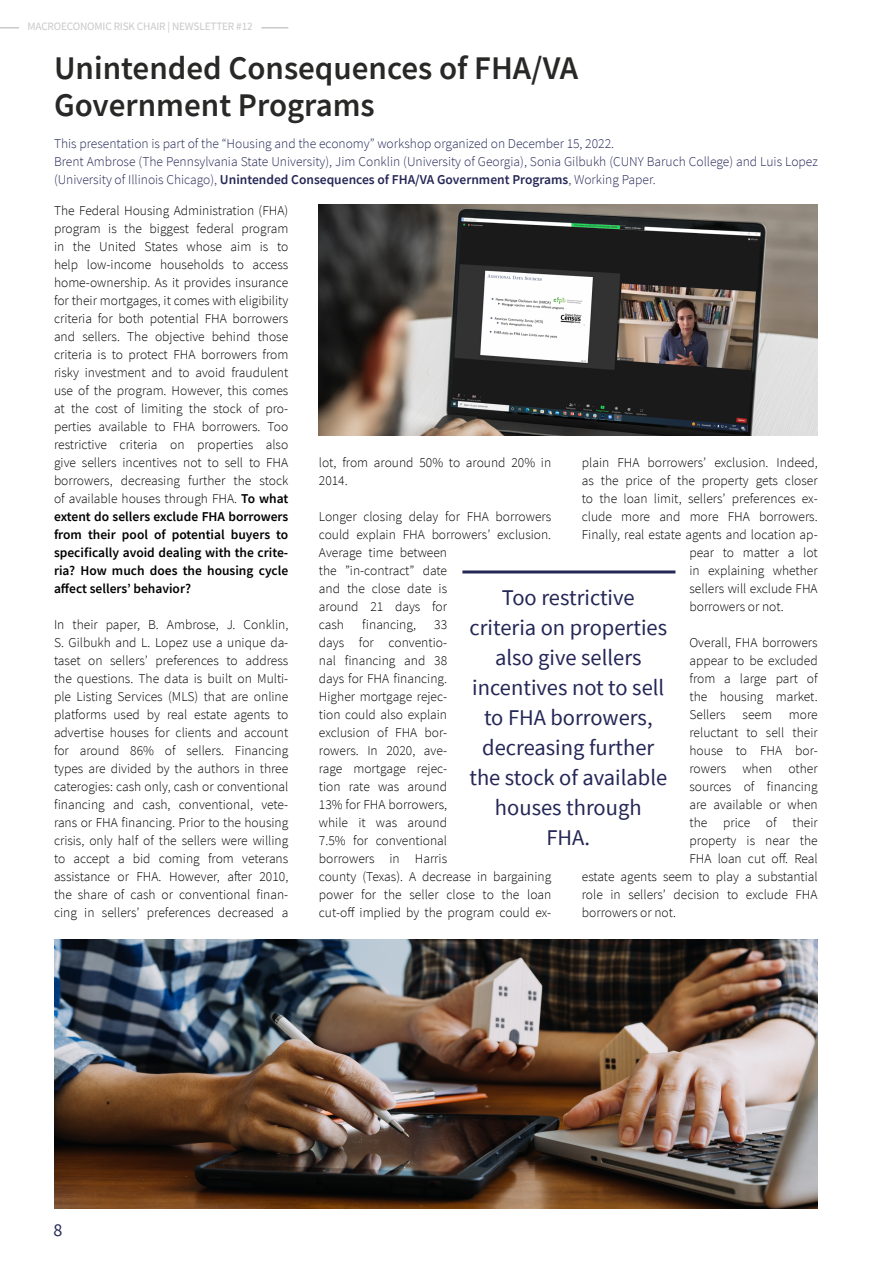
<style>
.page{position:relative;width:893px;height:1263px;background:#fff}
.page>*{position:absolute;margin:0;border:0;box-sizing:border-box;transform-origin:0 0}
.t1{font:600 33px/37.5px "Source Sans Pro";color:#282827}
.t2{font:22.5px/30px "Source Sans Pro";color:#242756;text-align:center}
.t3{font:18px "Source Sans Pro";color:#242756}
.t4{font:300 13.5px/18px "Source Sans Pro";color:#000}
.t5{font:300 13.5px/18px "Source Sans Pro";color:#242756}
.t6{font:11.25px "Source Sans Pro";letter-spacing:-.015em;color:#c9c9c9}
.s1{font-weight:600}
</style>
<div class="page">
<svg style="left:0;top:27px;width:19px;height:2px"></svg>
<hr style="left:261px;top:27px;width:27px;height:2px;background:#c9c9c9">
<hr style="left:462px;top:570px;width:213px;height:3px;background:#242756">
<img style="left:54px;top:939px;width:764px;height:270px">
<img style="left:319px;top:205px;width:499px;height:231px">
<p class="t6" style="left:28px;top:19px;width:227px">MACROECONOMIC RISK CHAIR | NEWSLETTER #12</p>
<h1 class="t1" style="left:54px;top:49px;width:526px">Unintended Consequences of FHA/VA<br>Government Programs</h1>
<p class="t5" style="left:54px;top:134px;width:765px">This presentation is part of the “Housing and the economy” workshop organized on December 15, 2022.<br>Brent Ambrose (The Pennsylvania State University), Jim Conklin (University of Georgia), Sonia Gilbukh (CUNY Baruch College) and Luis Lopez (University of Illinois Chicago), <span class="s1">Unintended Consequences of FHA/VA Government Programs</span>, Working Paper.</p>
<p class="t4" style="left:54px;top:202px;width:236px;text-align:justify">The Federal Housing Administration (FHA) program is the biggest federal program in the United States whose aim is to help low-income households to access home-ownership. As it provides insurance for their mortgages, it comes with eligibility criteria for both potential FHA borrowers and sellers. The objective behind those criteria is to protect FHA borrowers from risky investment and to avoid fraudulent use of the program. However, this comes at the cost of limiting the stock of pro&shy;perties available to FHA borrowers. Too restrictive criteria on properties also give sellers incentives not to sell to FHA borrowers, decreasing further the stock of available houses through FHA. <span class="s1">To what extent do sellers exclude FHA borrowers from their pool of potential buyers to specifically avoid dealing with the crite&shy;ria? How much does the housing cycle affect sellers’ behavior?</span></p>
<p class="t4" style="left:54px;top:615px;width:236px;text-align:justify">In their paper, B. Ambrose, J. Conklin, S. Gilbukh and L. Lopez use a unique da&shy;taset on sellers’ preferences to address the questions. The data is built on Multi&shy;ple Listing Services (MLS) that are online platforms used by real estate agents to advertise houses for clients and account for around 86% of sellers. Financing types are divided by the authors in three caterogies: cash only, cash or conventional financing and cash, conventional, vete&shy;rans or FHA financing. Prior to the housing crisis, only half of the sellers were willing to accept a bid coming from veterans assistance or FHA. However, after 2010, the share of cash or conventional finan&shy;cing in sellers’ preferences decreased a</p>
<p class="t4" style="left:319px;top:453px;width:234px">lot, from around 50% to around 20% in<br>2014.</p>
<p class="t4" style="left:319px;top:507px;width:234px">Longer closing delay for FHA borrowers could explain FHA borrowers’ exclusion.<br>Average time between<br>the ”in-contract” date<br>and the close date is<br>around 21 days for<br>cash</p>
<p class="t4" style="left:582px;top:453px;width:237px">plain FHA borrowers’ exclusion. Indeed,</p>
<p class="t4" style="left:582px;top:471px;width:237px">as the price of the property gets closer</p>
<p class="t4" style="left:582px;top:489px;width:237px">to the loan limit, sellers’ preferences ex-</p>
<p class="t4" style="left:582px;top:507px;width:237px">clude more and more FHA borrowers.</p>
<p class="t4" style="left:582px;top:525px;width:237px">Finally, real estate agents and location ap-</p>
<p class="t4" style="left:689px;top:543px;width:130px">pear to matter a lot</p>
<p class="t4" style="left:689px;top:561px;width:130px">in explaining whether</p>
<p class="t4" style="left:689px;top:579px;width:130px">sellers will exclude FHA</p>
<p class="t4" style="left:689px;top:597px;width:96px">borrowers or not.</p>
<p class="t4" style="left:689px;top:633px;width:130px">Overall, FHA borrowers</p>
<p class="t4" style="left:689px;top:651px;width:130px">appear to be excluded</p>
<p class="t4" style="left:689px;top:669px;width:130px">from a large part of</p>
<p class="t4" style="left:689px;top:687px;width:130px">the housing market.</p>
<p class="t4" style="left:689px;top:705px;width:130px">Sellers seem more</p>
<p class="t4" style="left:689px;top:723px;width:130px">reluctant to sell their</p>
<p class="t4" style="left:689px;top:741px;width:130px">house to FHA bor-</p>
<p class="t4" style="left:689px;top:759px;width:130px">rowers when other</p>
<p class="t4" style="left:689px;top:777px;width:130px">sources of financing</p>
<p class="t4" style="left:689px;top:795px;width:130px">are available or when</p>
<p class="t4" style="left:689px;top:813px;width:130px">the price of their</p>
<p class="t4" style="left:689px;top:831px;width:130px">property is near the</p>
<p class="t4" style="left:689px;top:849px;width:130px">FHA loan cut off. Real</p>
<p class="t4" style="left:582px;top:867px;width:237px">estate agents seem to play a substantial</p>
<p class="t4" style="left:582px;top:885px;width:237px">role in sellers’ decision to exclude FHA</p>
<p class="t4" style="left:582px;top:903px;width:96px">borrowers or not.</p>
<h2 class="t2" style="left:469px;top:582px;width:199px">Too restrictive criteria on properties also give sellers incentives not to sell to FHA borrowers, decreasing further the stock of available houses through<br>FHA.</h2>
<p class="t4" style="left:362px;top:615px;width:55px">financing,</p>
<p class="t4" style="left:319px;top:615px;width:234px;text-indent:115px">33<br>days for conventio-<br>nal financing and 38<br>days for FHA financing.<br>Higher mortgage rejec-<br>tion could also explain<br>exclusion of FHA bor-<br>rowers. In 2020, ave-<br>rage mortgage rejec-<br>tion rate was around<br>13% for FHA borrowers,<br>while it was around<br>7.5% for conventional<br>borrowers in Harris<br>county (Texas). A decrease in bargaining power for the seller close to the loan cut-off implied by the program could ex-</p>
<h3 class="t3" style="left:54px;top:1218px;width:10px">8</h3>
</div>
